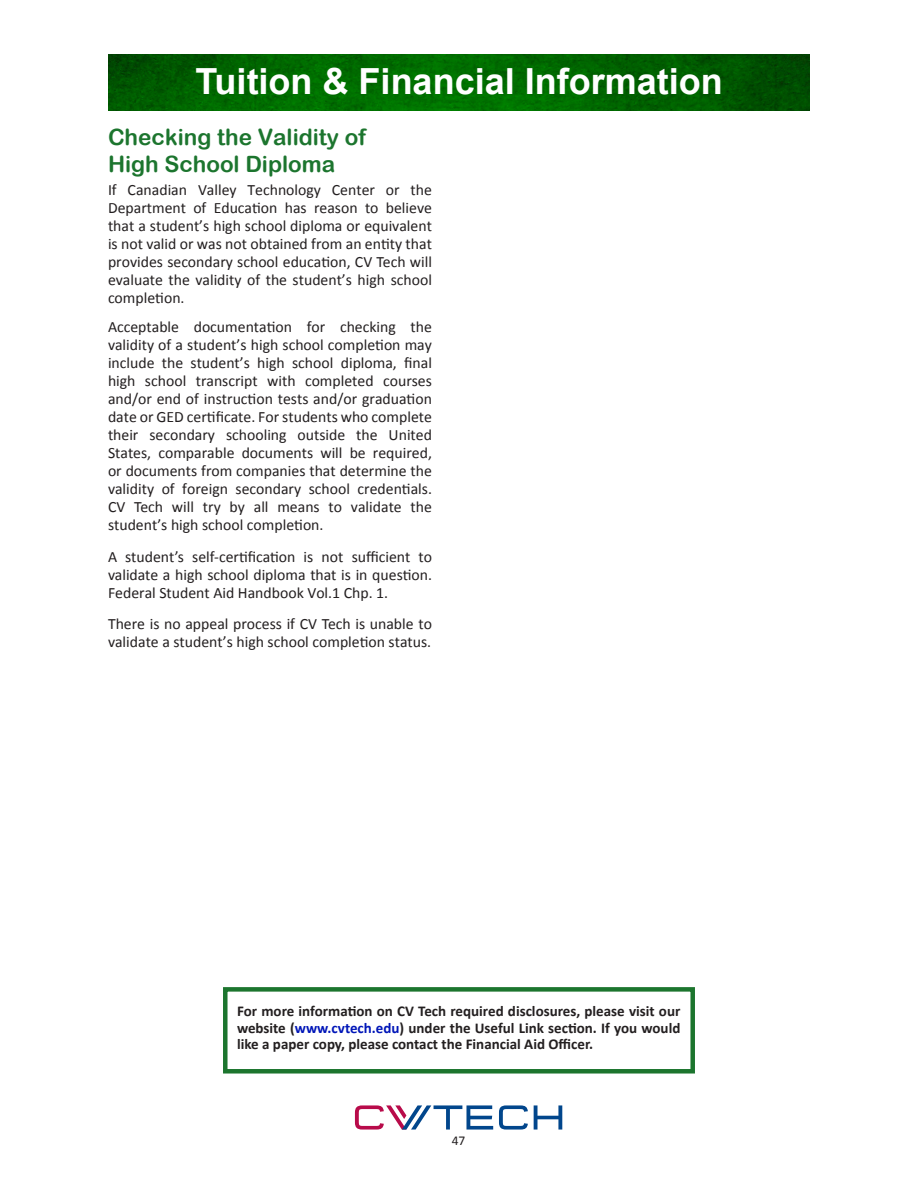
<style>
.page{position:relative;width:918px;height:1188px;background:#fff}
.page>*{position:absolute;margin:0;border:0;box-sizing:border-box;transform-origin:0 0}
.t1{font:700 36px "Arial";color:#fff}
.heading{font:22.5px "Arial Rounded MT Bold";color:#1c752e}
.t2{font:15.75px/18px "Calibri";color:#231f20;text-align:justify}
.t3{font:700 15px/16.5px "Calibri";color:#231f20;text-align:justify}
.t4{font:13.5px "Calibri";color:#231f20}
.s1{color:#0016b8}
</style>
<div class="page">
<svg style="left:534px;top:1105px;width:28px;height:25px"></svg>
<svg style="left:499px;top:1105px;width:29px;height:25px"></svg>
<svg style="left:355px;top:1105px;width:138px;height:25px"></svg>
<img style="left:108px;top:54px;width:702px;height:57px">
<div style="left:223px;top:987px;width:472px;height:87px;border:4px solid #1c752e"></div>
<p class="t1" style="left:195px;top:58px;width:529px">Tuition &amp; Financial Information</p>
<p class="heading" style="left:108px;top:124px;width:259px">Checking the Validity of</p>
<p class="heading" style="left:108px;top:151px;width:229px">High School Diploma</p>
<p class="t2" style="left:108px;top:181px;width:326px">If Canadian Valley Technology Center or the Department of Education has reason to believe that a student’s high school diploma or equivalent is not valid or was not obtained from an entity that provides secondary school education, CV Tech will evaluate the validity of the student’s high school completion.</p>
<p class="t2" style="left:108px;top:318px;width:326px">Acceptable documentation for checking the validity of a student’s high school completion may include the student’s high school diploma, final high school transcript with completed courses and/or end of instruction tests and/or graduation date or GED certificate. For students who complete their secondary schooling outside the United States, comparable documents will be required, or documents from companies that determine the validity of foreign secondary school credentials.<br>CV Tech will try by all means to validate the student’s high school completion.</p>
<p class="t2" style="left:108px;top:547px;width:325px">A student’s self-certification is not sufficient to validate a high school diploma that is in question.<br>Federal Student Aid Handbook Vol.1 Chp. 1.</p>
<p class="t2" style="left:108px;top:615px;width:325px">There is no appeal process if CV Tech is unable to validate a student’s high school completion status.</p>
<p class="t3" style="left:237px;top:1003px;width:445px">For more information on CV Tech required disclosures, please visit our website (<span class="s1">www.cvtech.edu</span>) under the Useful Link section. If you would like a paper copy, please contact the Financial Aid Officer.</p>
<p class="t4" style="left:452px;top:1132px;width:15px">47</p>
</div>
